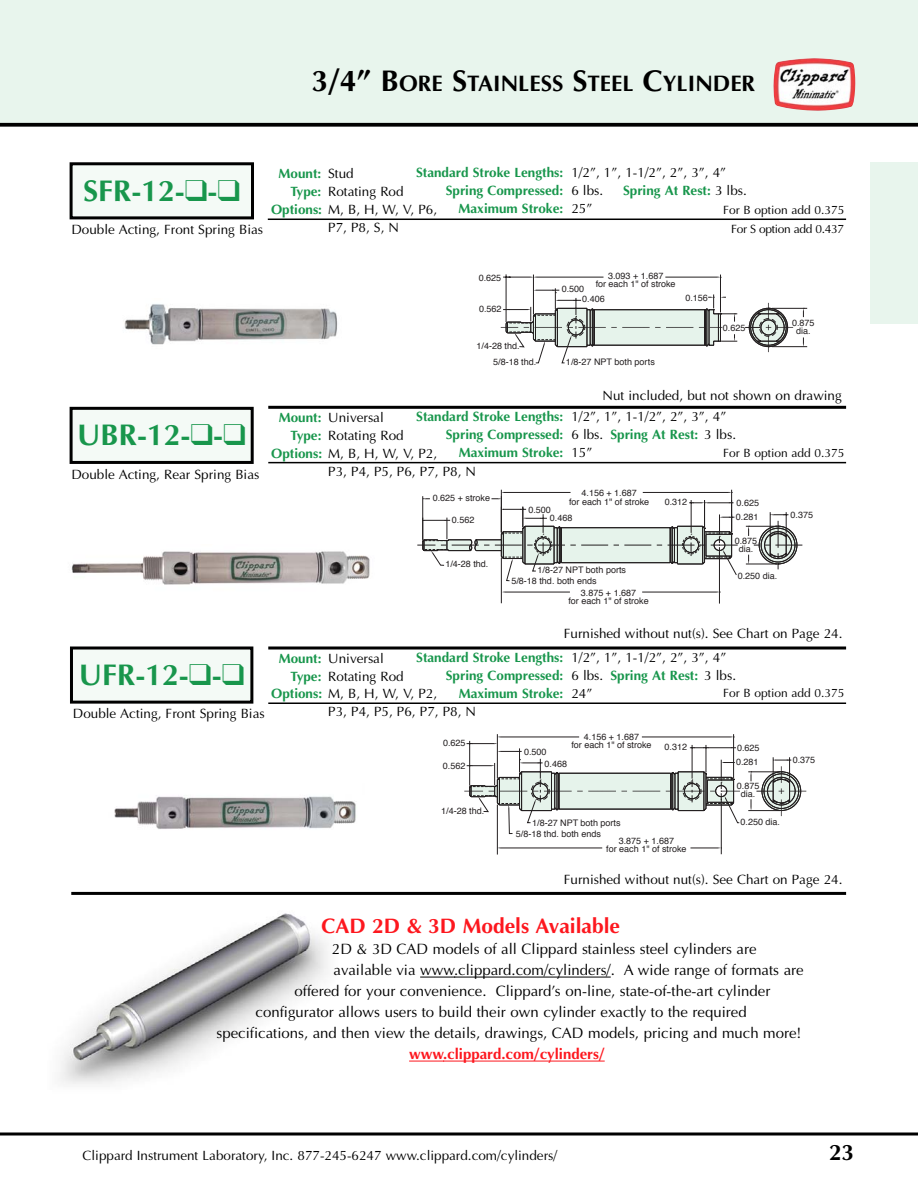
<style>
.page{position:relative;width:918px;height:1188px;background:#fff}
.page>*{position:absolute;margin:0;border:0;box-sizing:border-box;transform-origin:0 0}
.t1{font:700 30px "Optima";color:#18964c}
.t2{font:700 22.5px "Optima";color:#000}
.t3{font:700 21px "Optima";color:#fd171e}
.t4{font:15px "Optima";color:#000}
.t5{font:700 15px "Optima";color:#fd171e}
.t6{font:13.5px "Optima";color:#000}
.t7{font:700 13.5px/18px "Optima";color:#18964c}
.t8{font:12px "Optima";color:#000}
.t9{font:12px "Optima";letter-spacing:-.03em;color:#000}
.t10{font:9px/8.4px "Helvetica";color:#231f20;text-align:center}
.s1{font-size:30px}
.s2{font-weight:400;color:#000}
.s3{font-weight:700;color:#18964c}
</style>
<div class="page">
<div style="left:0;top:0;width:918px;height:124px;background:#e8f5ed"></div>
<svg style="left:0;top:1132px;width:918px;height:4px"></svg>
<svg style="left:0;top:123px;width:918px;height:4px;fill:#000"></svg>
<div style="left:871px;top:162px;width:47px;height:162px;background:#e8f5ed"></div>
<img style="left:774px;top:58px;width:81px;height:53px">
<div style="left:71px;top:164px;width:182px;height:54px;background:#f4faf6"></div>
<div style="left:70px;top:162px;width:184px;height:57px;border:3px solid #000"></div>
<svg style="left:501px;top:274px;width:307px;height:89px"></svg>
<hr style="left:268px;top:219px;width:578px;height:1px;background:#000">
<div style="left:71px;top:408px;width:181px;height:54px;background:#f4faf6"></div>
<div style="left:70px;top:407px;width:184px;height:57px;border:3px solid #000"></div>
<hr style="left:268px;top:406px;width:578px;height:3px;background:#000">
<hr style="left:501px;top:490px;width:1px;height:42px;background:#231f20">
<hr style="left:731px;top:490px;width:1px;height:42px;background:#231f20">
<svg style="left:417px;top:492px;width:385px;height:112px"></svg>
<hr style="left:268px;top:462px;width:578px;height:1px;background:#000">
<div style="left:71px;top:648px;width:181px;height:54px;background:#f4faf6"></div>
<div style="left:70px;top:647px;width:183px;height:57px;border:3px solid #000"></div>
<hr style="left:268px;top:647px;width:578px;height:3px;background:#000">
<hr style="left:497px;top:734px;width:1px;height:44px;background:#231f20">
<hr style="left:733px;top:734px;width:1px;height:44px;background:#231f20">
<svg style="left:464px;top:736px;width:342px;height:119px"></svg>
<hr style="left:268px;top:702px;width:578px;height:2px;background:#000">
<hr style="left:71px;top:892px;width:775px;height:3px;background:#000">
<img style="left:124px;top:304px;width:214px;height:41px">
<img style="left:71px;top:551px;width:299px;height:34px">
<img style="left:114px;top:796px;width:242px;height:33px">
<img style="left:59px;top:913px;width:269px;height:171px">
<hr style="left:420px;top:977px;width:35px;height:1px;background:#000">
<hr style="left:454px;top:977px;width:157px;height:1px;background:#000">
<hr style="left:409px;top:1061px;width:35px;height:1px;background:#fd171e">
<hr style="left:443px;top:1061px;width:162px;height:1px;background:#fd171e">
<h2 class="t2" style="left:312px;top:74px;width:445px"><span class="s1">3/4” B</span>ORE <span class="s1">S</span>TAINLESS <span class="s1">S</span>TEEL <span class="s1">C</span>YLINDER</h2>
<h1 class="t1" style="left:83px;top:178px;width:159px">SFR-12-❑-❑</h1>
<p class="t6" style="left:71px;top:224px;width:193px">Double Acting, Front Spring Bias</p>
<p class="t7" style="left:446px;top:165px;width:282px;text-indent:-30px">Standard Stroke Lengths: <span class="s2">1/2”, 1”, 1-1/2”, 2”, 3”, 4”<br></span>Spring Compressed: <span class="s2">6 lbs.</span></p>
<p class="t7" style="left:279px;top:165px;width:77px">Mount: <span class="s2">Stud</span></p>
<p class="t6" style="left:290px;top:186px;width:115px"><span class="s3">Type:</span> Rotating Rod</p>
<p class="t6" style="left:271px;top:204px;width:168px"><span class="s3">Options:</span> M, B, H, W, V, P6,</p>
<p class="t6" style="left:328px;top:222px;width:72px">P7, P8, S, N</p>
<p class="t7" style="left:623px;top:183px;width:125px">Spring At Rest: <span class="s2">3 lbs.</span></p>
<p class="t7" style="left:459px;top:201px;width:135px">Maximum Stroke: <span class="s2">25”</span></p>
<p class="t8" style="left:723px;top:205px;width:123px">For B option add 0.375</p>
<p class="t9" style="left:731px;top:224px;width:115px">For S option add 0.437</p>
<h1 class="t1" style="left:77px;top:423px;width:170px">UBR-12-❑-❑</h1>
<p class="t6" style="left:71px;top:469px;width:190px">Double Acting, Rear Spring Bias</p>
<p class="t10" style="left:479px;top:274px;width:24px">0.625</p>
<p class="t10" style="left:479px;top:305px;width:24px">0.562</p>
<p class="t10" style="left:493px;top:339px;width:45px;line-height:15.8px;text-align:left;text-indent:-17px">1/4-28 thd.<br>5/8-18 thd.</p>
<p class="t10" style="left:596px;top:273px;width:81px;line-height:7.9px">3.093 + 1.687<br>for each 1" of stroke</p>
<p class="t10" style="left:582px;top:285px;width:24px;line-height:9.6px;text-align:left;text-indent:-20px">0.500<br>0.406</p>
<p class="t10" style="left:685px;top:294px;width:24px">0.156</p>
<p class="t10" style="left:566px;top:359px;width:90px">1/8-27 NPT both ports</p>
<p class="t10" style="left:723px;top:325px;width:24px">0.625</p>
<p class="t10" style="left:792px;top:320px;width:24px;line-height:7.9px">0.875 dia.</p>
<p class="t6" style="left:603px;top:390px;width:241px">Nut included, but not shown on drawing</p>
<p class="t6" style="left:416px;top:411px;width:312px"><span class="s3">Standard Stroke Lengths:</span> 1/2”, 1”, 1-1/2”, 2”, 3”, 4”</p>
<p class="t7" style="left:446px;top:427px;width:292px">Spring Compressed: <span class="s2">6 lbs.</span> Spring At Rest: <span class="s2">3 lbs.</span></p>
<p class="t7" style="left:459px;top:445px;width:135px">Maximum Stroke: <span class="s2">15”</span></p>
<p class="t6" style="left:279px;top:411px;width:107px"><span class="s3">Mount:</span> Universal</p>
<p class="t6" style="left:290px;top:429px;width:115px"><span class="s3">Type:</span> Rotating Rod</p>
<p class="t6" style="left:271px;top:447px;width:168px"><span class="s3">Options:</span> M, B, H, W, V, P2,</p>
<p class="t6" style="left:328px;top:465px;width:149px">P3, P4, P5, P6, P7, P8, N</p>
<p class="t8" style="left:723px;top:448px;width:123px">For B option add 0.375</p>
<p class="t10" style="left:433px;top:495px;width:59px">0.625 + stroke</p>
<p class="t10" style="left:452px;top:517px;width:24px">0.562</p>
<p class="t10" style="left:445px;top:560px;width:45px">1/4-28 thd.</p>
<p class="t10" style="left:569px;top:490px;width:82px">4.156 + 1.687<br>for each 1" of stroke</p>
<p class="t10" style="left:550px;top:506px;width:24px;text-align:left;text-indent:-21px">0.500<br>0.468</p>
<p class="t10" style="left:538px;top:566px;width:90px">1/8-27 NPT both ports</p>
<p class="t10" style="left:568px;top:589px;width:82px">3.875 + 1.687<br>for each 1" of stroke</p>
<p class="t10" style="left:511px;top:577px;width:87px">5/8-18 thd. both ends</p>
<p class="t10" style="left:665px;top:498px;width:24px">0.312</p>
<p class="t10" style="left:737px;top:499px;width:24px">0.625</p>
<p class="t10" style="left:736px;top:513px;width:24px">0.281</p>
<p class="t10" style="left:735px;top:537px;width:24px">0.875 dia.</p>
<p class="t10" style="left:738px;top:572px;width:41px">0.250 dia.</p>
<p class="t10" style="left:791px;top:511px;width:24px">0.375</p>
<p class="t6" style="left:564px;top:627px;width:280px">Furnished without nut(s). See Chart on Page 24.</p>
<p class="t6" style="left:416px;top:652px;width:312px"><span class="s3">Standard Stroke Lengths:</span> 1/2”, 1”, 1-1/2”, 2”, 3”, 4”</p>
<p class="t7" style="left:446px;top:668px;width:292px">Spring Compressed: <span class="s2">6 lbs.</span> Spring At Rest: <span class="s2">3 lbs.</span></p>
<p class="t7" style="left:459px;top:686px;width:135px">Maximum Stroke: <span class="s2">24”</span></p>
<p class="t6" style="left:279px;top:652px;width:107px"><span class="s3">Mount:</span> Universal</p>
<p class="t6" style="left:290px;top:670px;width:115px"><span class="s3">Type:</span> Rotating Rod</p>
<p class="t6" style="left:271px;top:688px;width:168px"><span class="s3">Options:</span> M, B, H, W, V, P2,</p>
<p class="t6" style="left:328px;top:706px;width:149px">P3, P4, P5, P6, P7, P8, N</p>
<h1 class="t1" style="left:79px;top:663px;width:167px">UFR-12-❑-❑</h1>
<p class="t8" style="left:723px;top:688px;width:123px">For B option add 0.375</p>
<p class="t6" style="left:73px;top:708px;width:193px">Double Acting, Front Spring Bias</p>
<p class="t10" style="left:443px;top:740px;width:24px">0.625</p>
<p class="t10" style="left:443px;top:762px;width:24px">0.562</p>
<p class="t10" style="left:441px;top:807px;width:45px">1/4-28 thd.</p>
<p class="t10" style="left:524px;top:748px;width:24px">0.500</p>
<p class="t10" style="left:571px;top:734px;width:82px;line-height:7.6px">4.156 + 1.687<br>for each 1" of stroke</p>
<p class="t10" style="left:665px;top:743px;width:24px">0.312</p>
<p class="t10" style="left:737px;top:745px;width:24px">0.625</p>
<p class="t10" style="left:545px;top:760px;width:24px">0.468</p>
<p class="t10" style="left:736px;top:759px;width:24px">0.281</p>
<p class="t10" style="left:737px;top:783px;width:24px;line-height:7.6px">0.875 dia.</p>
<p class="t10" style="left:532px;top:819px;width:90px">1/8-27 NPT both ports</p>
<p class="t10" style="left:741px;top:819px;width:41px">0.250 dia.</p>
<p class="t10" style="left:516px;top:830px;width:87px">5/8-18 thd. both ends</p>
<p class="t10" style="left:606px;top:838px;width:82px;line-height:7.6px">3.875 + 1.687<br>for each 1" of stroke</p>
<p class="t10" style="left:793px;top:756px;width:24px">0.375</p>
<p class="t6" style="left:564px;top:874px;width:280px">Furnished without nut(s). See Chart on Page 24.</p>
<h3 class="t3" style="left:322px;top:917px;width:300px">CAD 2D &amp; 3D Models Available</h3>
<p class="t4" style="left:332px;top:943px;width:426px">2D &amp; 3D CAD models of all Clippard stainless steel cylinders are</p>
<p class="t4" style="left:334px;top:964px;width:472px">available via www.clippard.com/cylinders/. A wide range of formats are</p>
<p class="t4" style="left:295px;top:985px;width:477px">offered for your convenience. Clippard’s on-line, state-of-the-art cylinder</p>
<p class="t4" style="left:256px;top:1006px;width:493px">configurator allows users to build their own cylinder exactly to the required</p>
<p class="t4" style="left:217px;top:1027px;width:587px">specifications, and then view the details, drawings, CAD models, pricing and much more!</p>
<p class="t5" style="left:409px;top:1048px;width:197px">www.clippard.com/cylinders/</p>
<p class="t6" style="left:82px;top:1150px;width:476px">Clippard Instrument Laboratory, Inc. 877-245-6247 www.clippard.com/cylinders/</p>
<h2 class="t2" style="left:829px;top:1143px;width:27px">23</h2>
</div>
